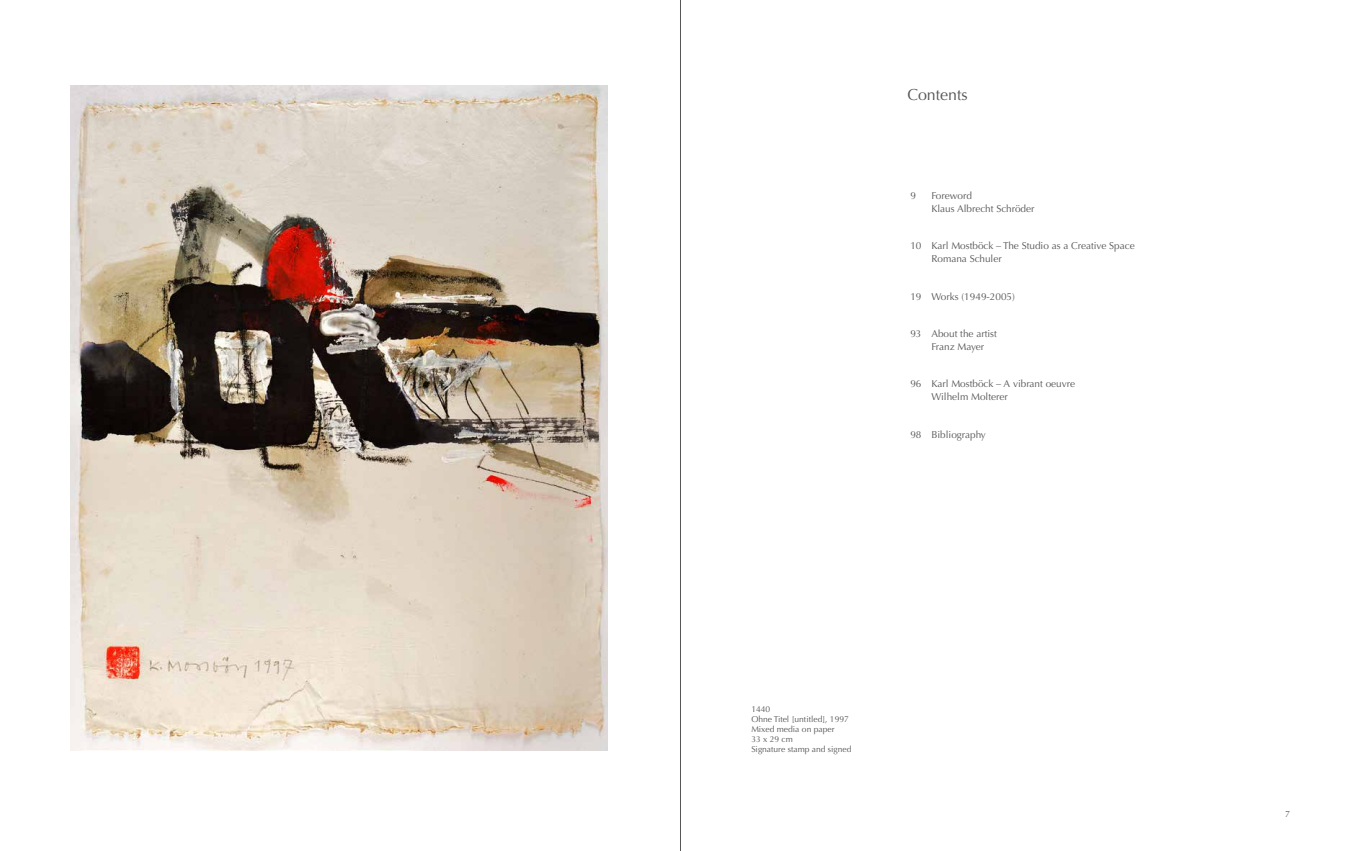
<style>
.page{position:relative;width:1361px;height:851px;background:#fff}
.page>*{position:absolute;margin:0;border:0;box-sizing:border-box;transform-origin:0 0}
.t1{font:16px "Optima";color:#555756}
.t2{font:10px/13px "Optima";color:#555756}
.t3{font:9px "Optima";color:#555756}
.t4{font:8.5px/10px "Optima";color:#555756}
</style>
<div class="page">
<hr style="left:680px;top:0;width:1px;height:850px;background:#555756">
<img style="left:71px;top:85px;width:537px;height:665px">
<h1 class="t1" style="left:907px;top:88px;width:62px">Contents</h1>
<p class="t2" style="left:910px;top:190px;width:7px">9</p>
<p class="t2" style="left:931px;top:190px;width:105px">Foreword<br>Klaus Albrecht Schröder</p>
<p class="t2" style="left:931px;top:240px;width:205px;text-indent:-21px">10 Karl Mostböck – The Studio as a Creative Space<br>Romana Schuler</p>
<p class="t2" style="left:910px;top:291px;width:106px">19 Works (1949-2005)</p>
<p class="t2" style="left:931px;top:328px;width:67px;text-indent:-21px">93 About the artist<br>Franz Mayer</p>
<p class="t2" style="left:931px;top:378px;width:145px;text-indent:-21px">96 Karl Mostböck – A vibrant oeuvre<br>Wilhelm Molterer</p>
<p class="t2" style="left:910px;top:429px;width:77px">98 Bibliography</p>
<p class="t4" style="left:751px;top:704px;width:102px">1440<br>Ohne Titel [untitled], 1997<br>Mixed media on paper<br>33 x 29 cm<br>Signature stamp and signed</p>
<p class="t3" style="left:1285px;top:809px;width:7px">7</p>
</div>
